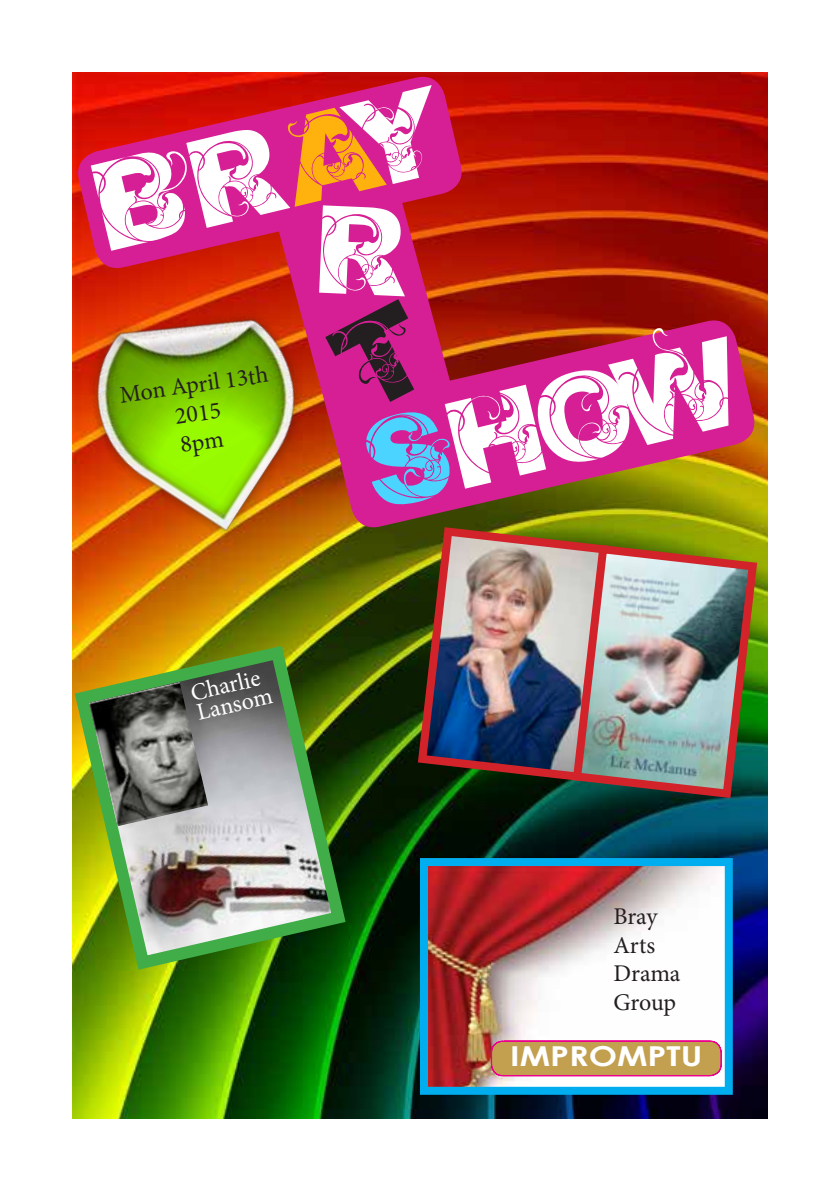
<style>
.page{position:relative;width:840px;height:1191px;background:#fff}
.page>*{position:absolute;margin:0;border:0;box-sizing:border-box;transform-origin:0 0}
.t1{font:96px "Orial Bold";color:#fff}
.t2{font:700 27.4px "Century Gothic";color:#fff;scale:1.23 1}
.t3{font:24px/28.8px "Minion Pro";letter-spacing:-.005em;color:#231f20;text-align:center}
.t4{font:24px/20.4px "Minion Pro";color:#fff}
.s1{color:#ffb20e}
.s2{color:#4bd4ff}
</style>
<div class="page">
<img style="left:72px;top:72px;width:695px;height:1047px">
<svg style="left:73px;top:72px;width:393px;height:138px;background:#d51546"></svg>
<svg style="left:388px;top:316px;width:370px;height:216px;background:#ba3d57"></svg>
<svg style="left:249px;top:88px;width:232px;height:442px;background:#ca1e6a"></svg>
<img style="left:72px;top:210px;width:316px;height:377px">
<img style="left:413px;top:523px;width:200px;height:262px">
<img style="left:568px;top:540px;width:193px;height:262px">
<img style="left:72px;top:638px;width:280px;height:339px">
<img style="left:89px;top:682px;width:119px;height:144px">
<img style="left:429px;top:867px;width:294px;height:218px">
<div style="left:420px;top:858px;width:312px;height:236px;border:8px solid #00aeef"></div>
<svg style="left:490px;top:1040px;width:231px;height:36px;background:#c69257"></svg>
<svg style="left:319px;top:204px;width:119px;height:210px;background:#d31f86"></svg>
<h1 class="t1" style="left:84px;top:144px;width:356px;rotate:-14deg">BR<span class="s1">A</span>Y</h1>
<p class="t3" style="left:118px;top:381px;width:151px;rotate:-8deg">Mon April 13th<br>2015<br>8pm</p>
<p class="t4" style="left:189px;top:683px;width:80px;rotate:-13deg">Charlie<br>Lansom</p>
<h1 class="t1" style="left:352px;top:403px;width:385px;rotate:-14deg"><span class="s2">S</span>HOW</h1>
<p class="t3" style="left:613px;top:902px;width:68px;text-align:left">Bray<br>Arts<br>Drama<br>Group</p>
<p class="t2" style="left:510px;top:1035px;width:158px">IMPROMPTU</p>
</div>
